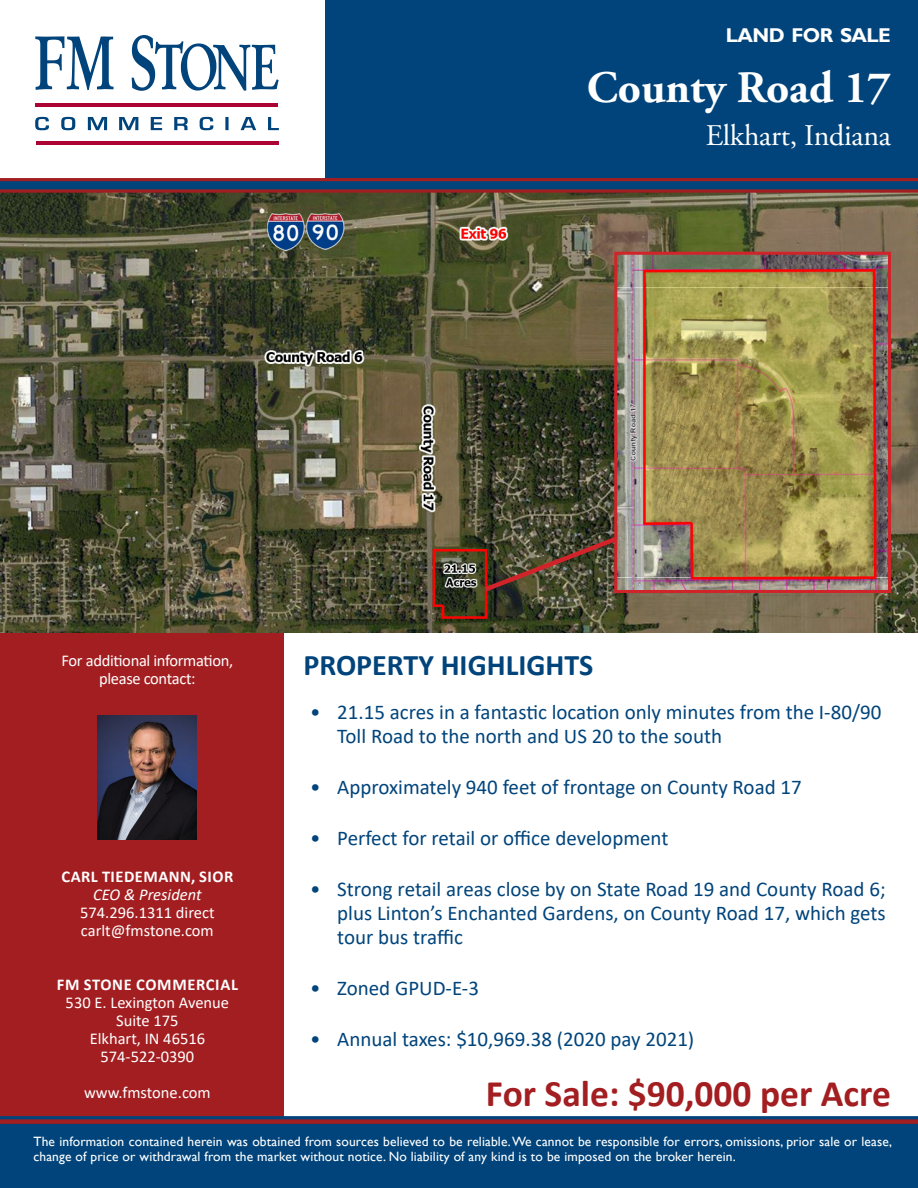
<style>
.page{position:relative;width:918px;height:1188px;background:#fff}
.page>*{position:absolute;margin:0;border:0;box-sizing:border-box;transform-origin:0 0}
.t1{font:700 45px "Adobe Garamond Pro";color:#fff}
.t2{font:700 37.5px "Calibri";color:#a31e21}
.t3{font:700 30px "Calibri";color:#00447b}
.t4{font:30px "Adobe Garamond Pro";letter-spacing:-.01em;color:#fff}
.t5{font:21px/24px "Calibri";color:#00447b}
.t6{font:700 19.95px "Gill Sans";letter-spacing:-.03em;color:#fff}
.t7{font:16.5px "Calibri";color:#fff}
.t8{font:16.5px "Calibri";letter-spacing:-.02em;color:#fff}
.t9{font:700 16.5px "Calibri";letter-spacing:.03em;color:#fff}
.t10{font:italic 16.5px "Calibri";color:#fff}
.t11{font:13.5px/15px "Gill Sans";letter-spacing:.01em;color:#fff}
</style>
<div class="page">
<div style="left:0;top:624px;width:283px;height:504px;background:#a31e21"></div>
<div style="left:325px;top:0;width:593px;height:179px;background:#00447b"></div>
<svg style="left:35px;top:36px;width:79px;height:54px"></svg>
<svg style="left:132px;top:35px;width:147px;height:56px"></svg>
<svg style="left:35px;top:117px;width:14px;height:13px"></svg>
<svg style="left:61px;top:117px;width:14px;height:13px"></svg>
<svg style="left:88px;top:117px;width:19px;height:13px"></svg>
<svg style="left:119px;top:117px;width:19px;height:13px"></svg>
<svg style="left:151px;top:117px;width:11px;height:13px"></svg>
<svg style="left:174px;top:117px;width:14px;height:13px"></svg>
<svg style="left:200px;top:117px;width:13px;height:13px"></svg>
<svg style="left:225px;top:117px;width:4px;height:13px"></svg>
<svg style="left:241px;top:117px;width:15px;height:13px"></svg>
<svg style="left:268px;top:117px;width:11px;height:13px"></svg>
<hr style="left:35px;top:103px;width:243px;height:4px;background:#ab0333">
<hr style="left:36px;top:141px;width:243px;height:4px;background:#ab0333">
<div style="left:0;top:1124px;width:918px;height:64px;background:#00447b"></div>
<img style="left:98px;top:715px;width:99px;height:125px">
<img style="left:0;top:192px;width:918px;height:441px">
<svg style="left:0;top:1116px;width:918px;height:8px;background:#5f3049"></svg>
<svg style="left:0;top:178px;width:918px;height:14px;background:#433456"></svg>
<svg style="left:480px;top:532px;width:145px;height:63px;background:#544632"></svg>
<img style="left:618px;top:256px;width:269px;height:333px">
<div style="left:614px;top:252px;width:277px;height:341px;border:3px solid #d1232a"></div>
<p class="t6" style="left:726px;top:23px;width:167px">LAND FOR SALE</p>
<p class="t1" style="left:587px;top:61px;width:306px">County Road 17</p>
<p class="t4" style="left:706px;top:117px;width:187px">Elkhart, Indiana</p>
<p class="t8" style="left:62px;top:649px;width:173px">For additional information,</p>
<p class="t8" style="left:99px;top:667px;width:98px">please contact:</p>
<p class="t9" style="left:62px;top:865px;width:173px">CARL TIEDEMANN, SIOR</p>
<p class="t10" style="left:93px;top:883px;width:110px">CEO &amp; President</p>
<p class="t7" style="left:80px;top:901px;width:136px">574.296.1311 direct</p>
<p class="t7" style="left:81px;top:919px;width:134px">carlt@fmstone.com</p>
<p class="t9" style="left:57px;top:973px;width:183px">FM STONE COMMERCIAL</p>
<p class="t7" style="left:66px;top:991px;width:165px">530 E. Lexington Avenue</p>
<p class="t7" style="left:116px;top:1009px;width:64px">Suite 175</p>
<p class="t7" style="left:90px;top:1027px;width:117px">Elkhart, IN 46516</p>
<p class="t7" style="left:101px;top:1045px;width:95px">574-522-0390</p>
<p class="t7" style="left:84px;top:1081px;width:128px">www.fmstone.com</p>
<p class="t3" style="left:303px;top:644px;width:291px">PROPERTY HIGHLIGHTS</p>
<p class="t5" style="left:337px;top:700px;width:546px;text-indent:-27px">• 21.15 acres in a fantastic location only minutes from the I-80/90<br>Toll Road to the north and US 20 to the south</p>
<p class="t5" style="left:310px;top:775px;width:493px">• Approximately 940 feet of frontage on County Road 17</p>
<p class="t5" style="left:310px;top:826px;width:360px">• Perfect for retail or office development</p>
<p class="t5" style="left:337px;top:877px;width:550px;text-align:justify;text-indent:-27px">• Strong retail areas close by on State Road 19 and County Road 6; plus Linton’s Enchanted Gardens, on County Road 17, which gets tour bus traffic</p>
<p class="t5" style="left:310px;top:976px;width:170px">• Zoned GPUD-E-3</p>
<p class="t5" style="left:310px;top:1027px;width:386px">• Annual taxes: $10,969.38 (2020 pay 2021)</p>
<p class="t2" style="left:486px;top:1067px;width:407px">For Sale: $90,000 per Acre</p>
<p class="t11" style="left:33px;top:1135px;width:860px">The information contained herein was obtained from sources believed to be reliable. We cannot be responsible for errors, omissions, prior sale or lease, change of price or withdrawal from the market without notice. No liability of any kind is to be imposed on the broker herein.</p>
</div>
